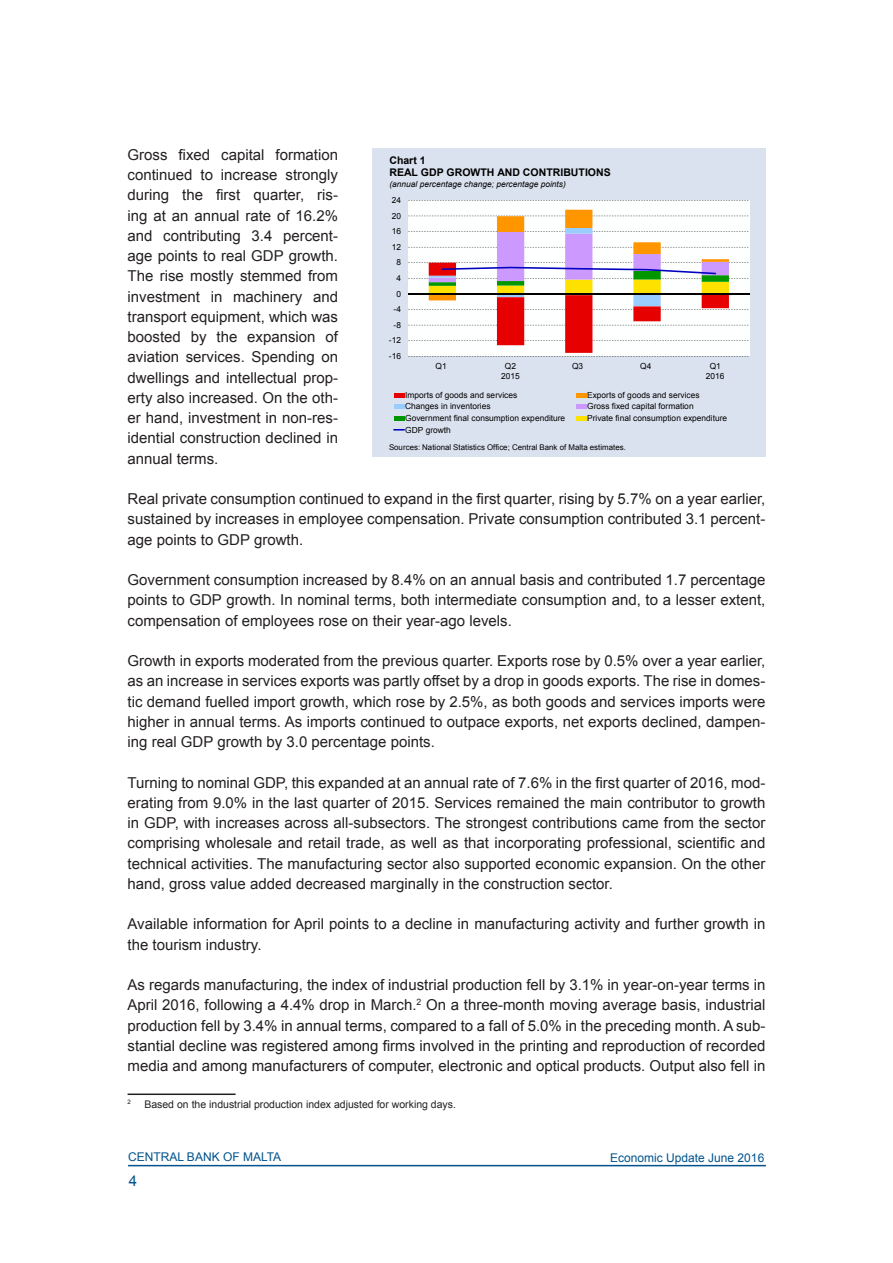
<style>
.page{position:relative;width:893px;height:1263px;background:#fff}
.page>*{position:absolute;margin:0;border:0;box-sizing:border-box;transform-origin:0 0}
.QR_Normal_Text{font:15px/20.2px "Arial";color:#231f20;text-align:justify}
.t1{font:15px "Arial";color:#00538d}
.t2{font:12px "Arial";color:#00538d}
.QR_Footnote{font:10.5px "Arial";color:#231f20}
.t3{font:700 10.5px/12.1px "Arial";color:#000}
.t4{font:8.4px/9.6px "Arial";color:#000;text-align:center}
.t5{font:italic 8.4px "Arial";color:#000}
.t6{font:7.8px "Arial";letter-spacing:.005em;color:#000}
.QR_Footnote-2{font:6.15px "Arial";color:#231f20}
</style>
<div class="page">
<hr style="left:128px;top:1165px;width:638px;height:1px;background:#00538d">
<hr style="left:128px;top:1093px;width:108px;height:2px;background:#231f20">
<div style="left:372px;top:149px;width:393px;height:308px;background:#dbe2ef"></div>
<svg style="left:408px;top:200px;width:340px;height:156px;background:#f9faf9"></svg>
<hr style="left:408px;top:293px;width:341px;height:1px;background:#000">
<svg style="left:429px;top:210px;width:300px;height:143px;background:#eacdc9"></svg>
<hr style="left:394px;top:393px;width:10px;height:4px;background:#e60000">
<hr style="left:576px;top:393px;width:10px;height:4px;background:#ff9600">
<hr style="left:394px;top:405px;width:10px;height:4px;background:#99cdff">
<hr style="left:576px;top:405px;width:10px;height:4px;background:#c9f">
<hr style="left:394px;top:416px;width:10px;height:4px;background:#009600">
<hr style="left:576px;top:416px;width:10px;height:4px;background:#ffe100">
<svg style="left:393px;top:429px;width:12px;height:2px"></svg>
<p class="QR_Normal_Text" style="left:128px;top:145px;width:212px">Gross fixed capital formation continued to increase strongly during the first quarter, ris&shy;ing at an annual rate of 16.2% and contributing 3.4 percent&shy;age points to real GDP growth.<br>The rise mostly stemmed from investment in machinery and transport equipment, which was boosted by the expansion of aviation services. Spending on dwellings and intellectual prop&shy;erty also increased. On the oth&shy;er hand, investment in non-res&shy;idential construction declined in annual terms.</p>
<p class="QR_Normal_Text" style="left:128px;top:489px;width:639px">Real private consumption continued to expand in the first quarter, rising by 5.7% on a year earlier, sustained by increases in employee compensation. Private consumption contributed 3.1 percent&shy;age points to GDP growth.</p>
<p class="QR_Normal_Text" style="left:128px;top:570px;width:639px">Government consumption increased by 8.4% on an annual basis and contributed 1.7 percentage points to GDP growth. In nominal terms, both intermediate consumption and, to a lesser extent, compensation of employees rose on their year-ago levels.</p>
<p class="QR_Normal_Text" style="left:128px;top:651px;width:639px">Growth in exports moderated from the previous quarter. Exports rose by 0.5% over a year earlier, as an increase in services exports was partly offset by a drop in goods exports. The rise in domes&shy;tic demand fuelled import growth, which rose by 2.5%, as both goods and services imports were higher in annual terms. As imports continued to outpace exports, net exports declined, dampen&shy;ing real GDP growth by 3.0 percentage points.</p>
<p class="QR_Normal_Text" style="left:128px;top:772px;width:639px">Turning to nominal GDP, this expanded at an annual rate of 7.6% in the first quarter of 2016, mod&shy;erating from 9.0% in the last quarter of 2015. Services remained the main contributor to growth in GDP, with increases across all-subsectors. The strongest contributions came from the sector comprising wholesale and retail trade, as well as that incorporating professional, scientific and technical activities. The manufacturing sector also supported economic expansion. On the other hand, gross value added decreased marginally in the construction sector.</p>
<p class="QR_Normal_Text" style="left:128px;top:914px;width:639px">Available information for April points to a decline in manufacturing activity and further growth in the tourism industry.</p>
<p class="QR_Normal_Text" style="left:128px;top:975px;width:639px">As regards manufacturing, the index of industrial production fell by 3.1% in year-on-year terms in April 2016, following a 4.4% drop in March.<sup>2</sup> On a three-month moving average basis, industrial production fell by 3.4% in annual terms, compared to a fall of 5.0% in the preceding month. A sub&shy;stantial decline was registered among firms involved in the printing and reproduction of recorded media and among manufacturers of computer, electronic and optical products. Output also fell in</p>
<p class="QR_Footnote-2" style="left:128px;top:1098px;width:5px">2</p>
<p class="QR_Footnote" style="left:144px;top:1097px;width:313px">Based on the industrial production index adjusted for working days.</p>
<p class="t3" style="left:389px;top:155px;width:223px">Chart 1<br>REAL GDP GROWTH AND CONTRIBUTIONS</p>
<p class="t5" style="left:389px;top:178px;width:178px">(annual percentage change; percentage points)</p>
<p class="t4" style="left:392px;top:195px;width:11px">24</p>
<p class="t4" style="left:392px;top:211px;width:11px">20</p>
<p class="t4" style="left:392px;top:227px;width:11px">16</p>
<p class="t4" style="left:392px;top:242px;width:11px">12</p>
<p class="t4" style="left:396px;top:258px;width:6px">8</p>
<p class="t4" style="left:396px;top:273px;width:6px">4</p>
<p class="t4" style="left:396px;top:289px;width:6px">0</p>
<p class="t4" style="left:394px;top:305px;width:9px">-4</p>
<p class="t4" style="left:394px;top:320px;width:9px">-8</p>
<p class="t4" style="left:389px;top:336px;width:14px">-12</p>
<p class="t4" style="left:389px;top:351px;width:14px">-16</p>
<p class="t4" style="left:436px;top:361px;width:13px">Q1</p>
<p class="t4" style="left:501px;top:361px;width:20px">Q2<br>2015</p>
<p class="t4" style="left:572px;top:361px;width:13px">Q3</p>
<p class="t4" style="left:640px;top:361px;width:13px">Q4</p>
<p class="t4" style="left:706px;top:361px;width:20px">Q1<br>2016</p>
<p class="t4" style="left:405px;top:390px;width:114px">Imports of goods and services</p>
<p class="t4" style="left:587px;top:390px;width:114px">Exports of goods and services</p>
<p class="t4" style="left:405px;top:402px;width:87px">Changes in inventories</p>
<p class="t4" style="left:587px;top:402px;width:108px">Gross fixed capital formation</p>
<p class="t4" style="left:405px;top:413px;width:162px">Government final consumption expenditure</p>
<p class="t4" style="left:587px;top:413px;width:141px">Private final consumption expenditure</p>
<p class="t4" style="left:405px;top:425px;width:47px">GDP growth</p>
<p class="t6" style="left:389px;top:443px;width:238px">Sources: National Statistics Office; Central Bank of Malta estimates.</p>
<p class="t2" style="left:128px;top:1149px;width:155px">CENTRAL BANK OF MALTA</p>
<p class="t2" style="left:610px;top:1150px;width:156px">Economic Update June 2016</p>
<p class="t1" style="left:129px;top:1171px;width:10px">4</p>
</div>
